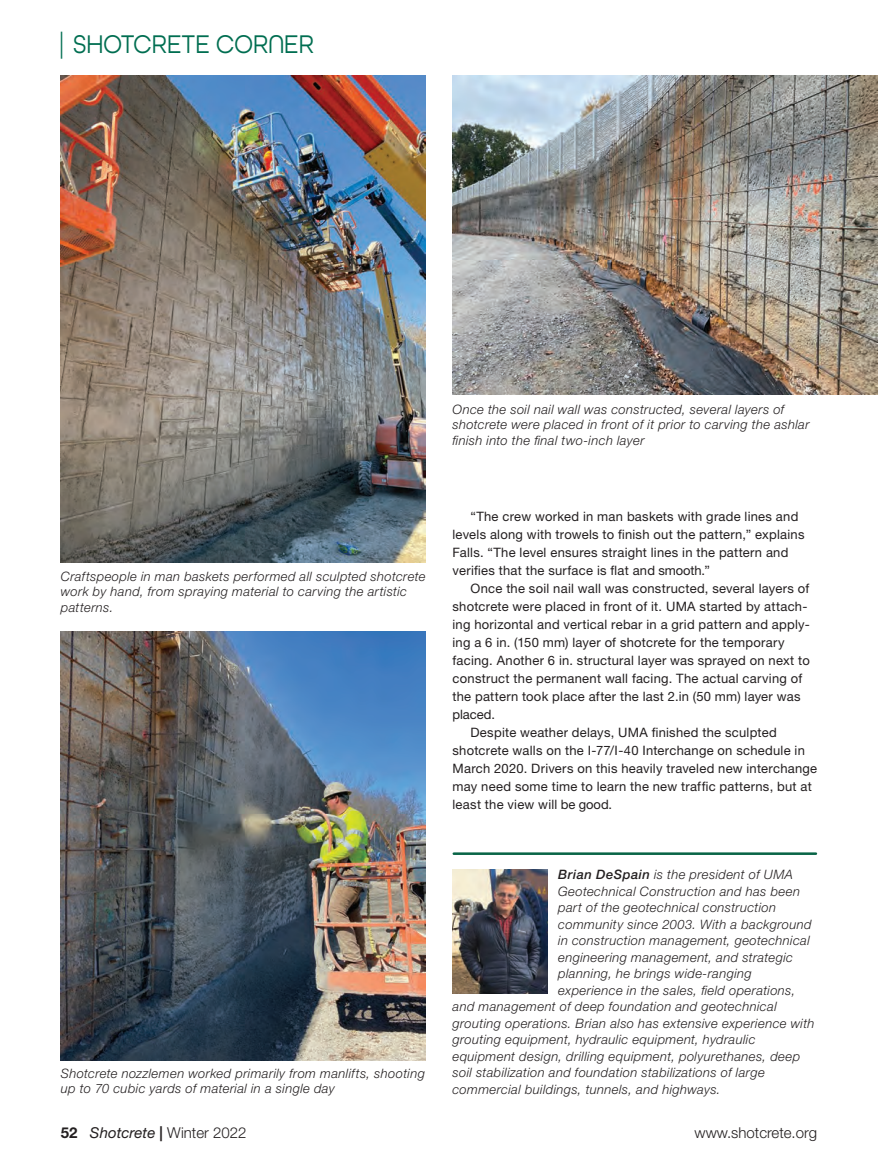
<style>
.page{position:relative;width:878px;height:1175px;background:#fff}
.page>*{position:absolute;margin:0;border:0;box-sizing:border-box;transform-origin:0 0}
.Column_Title-seconda{font:27px "All Round Gothic";color:#006e51;scale:.9 1}
.t1{font:300 15px "Helvetica Neue LT Std";color:#231f20}
.bio{font:italic 300 12.9px/15.6px "Helvetica Neue LT Std";letter-spacing:.03em;color:#231f20}
.Body_text{font:12.9px/18px "Helvetica Neue LT Std";letter-spacing:.02em;color:#231f20}
.s1{font-weight:500}
.s2{font-weight:700}
.s3{font-weight:400;font-style:italic}
</style>
<div class="page">
<img style="left:452px;top:76px;width:426px;height:319px">
<img style="left:61px;top:631px;width:364px;height:429px">
<img style="left:61px;top:76px;width:365px;height:486px">
<hr style="left:454px;top:852px;width:361px;height:3px;background:#096547">
<img style="left:453px;top:869px;width:94px;height:124px">
<p class="Column_Title-seconda" style="left:57px;top:28px;width:287px">| SHOTCRETE CORNER</p>
<p class="bio" style="left:61px;top:568px;width:366px">Craftspeople in man baskets performed all sculpted shotcrete work by hand, from spraying material to carving the artistic patterns.</p>
<p class="bio" style="left:61px;top:1065px;width:365px">Shotcrete nozzlemen worked primarily from manlifts, shooting up to 70 cubic yards of material in a single day</p>
<p class="bio" style="left:452px;top:401px;width:358px">Once the soil nail wall was constructed, several layers of shotcrete were placed in front of it prior to carving the ashlar finish into the final two-inch layer</p>
<p class="Body_text" style="left:452px;top:507px;width:353px;text-indent:18px">“The crew worked in man baskets with grade lines and levels along with trowels to finish out the pattern,” explains Falls. “The level ensures straight lines in the pattern and verifies that the surface is flat and smooth.”</p>
<p class="Body_text" style="left:452px;top:579px;width:359px;text-indent:18px">Once the soil nail wall was constructed, several layers of shotcrete were placed in front of it. UMA started by attach&shy;ing horizontal and vertical rebar in a grid pattern and apply&shy;ing a 6 in. (150 mm) layer of shotcrete for the temporary facing. Another 6 in. structural layer was sprayed on next to construct the permanent wall facing. The actual carving of the pattern took place after the last 2.in (50 mm) layer was placed.</p>
<p class="Body_text" style="left:452px;top:723px;width:366px;text-indent:18px">Despite weather delays, UMA finished the sculpted shotcrete walls on the I-77/I-40 Interchange on schedule in March 2020. Drivers on this heavily traveled new interchange may need some time to learn the new traffic patterns, but at least the view will be good.</p>
<p class="bio" style="left:558px;top:866px;width:236px"><span class="s1">Brian DeSpain</span> is the president of UMA</p>
<p class="bio" style="left:558px;top:883px;width:243px">Geotechnical Construction and has been</p>
<p class="bio" style="left:558px;top:899px;width:219px">part of the geotechnical construction</p>
<p class="bio" style="left:558px;top:916px;width:255px">community since 2003. With a background</p>
<p class="bio" style="left:558px;top:932px;width:253px">in construction management, geotechnical</p>
<p class="bio" style="left:558px;top:949px;width:236px">engineering management, and strategic</p>
<p class="bio" style="left:558px;top:965px;width:195px">planning, he brings wide-ranging</p>
<p class="bio" style="left:558px;top:982px;width:239px">experience in the sales, field operations,</p>
<p class="bio" style="left:452px;top:998px;width:326px">and management of deep foundation and geotechnical</p>
<p class="bio" style="left:452px;top:1015px;width:363px">grouting operations. Brian also has extensive experience with</p>
<p class="bio" style="left:452px;top:1031px;width:304px">grouting equipment, hydraulic equipment, hydraulic</p>
<p class="bio" style="left:452px;top:1048px;width:349px">equipment design, drilling equipment, polyurethanes, deep</p>
<p class="bio" style="left:452px;top:1064px;width:314px">soil stabilization and foundation stabilizations of large</p>
<p class="bio" style="left:452px;top:1081px;width:269px">commercial buildings, tunnels, and highways.</p>
<p class="t1" style="left:61px;top:1123px;width:187px"><span class="s2">52</span> <span class="s3">Shotcrete</span> <span class="s2">|</span> Winter 2022</p>
<p class="t1" style="left:694px;top:1123px;width:124px">www.shotcrete.org</p>
</div>
